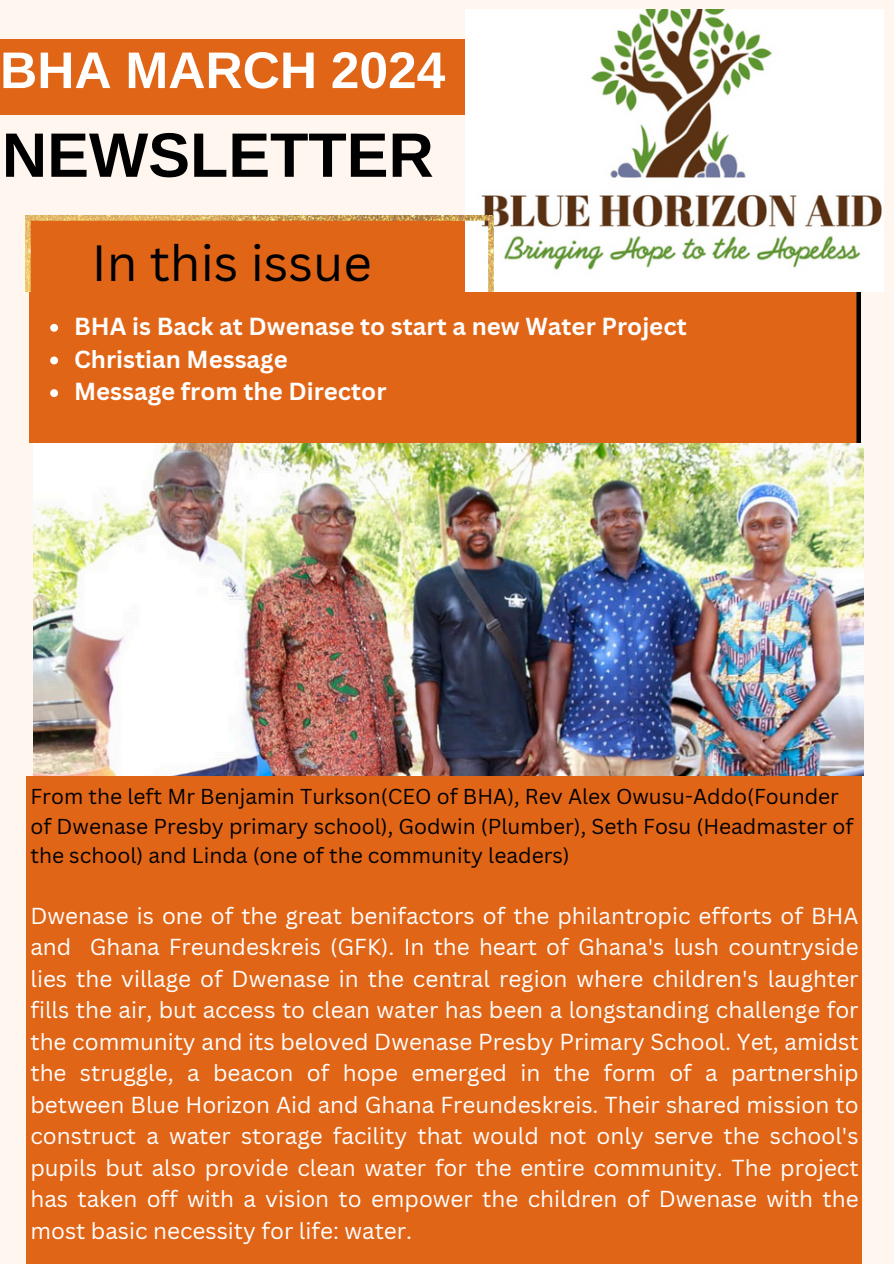
<style>
.page{position:relative;width:894px;height:1264px;background:#fff}
.page>*{position:absolute;margin:0;border:0;box-sizing:border-box;transform-origin:0 0}
.t1{font:62.7px "Ramabhadra";color:#000}
.t2{font:51.45px "Ramabhadra";color:#fff}
.t3{font:49.5px "Canva Sans";color:#000}
.t4{font:700 24px "Canva Sans";color:#fff}
.t5{font:22.5px/31.5px "Canva Sans";color:#fff;text-align:justify}
.t6{font:21px/29.2px "Canva Sans";color:#000}
</style>
<div class="page">
<div style="left:0;top:0;width:893px;height:1263px;background:#fff6ef"></div>
<div style="left:29px;top:216px;width:829px;height:227px;background:#e16517"></div>
<svg style="left:50px;top:324px;width:8px;height:8px"></svg>
<svg style="left:50px;top:356px;width:8px;height:8px"></svg>
<svg style="left:50px;top:389px;width:8px;height:8px"></svg>
<svg style="left:856px;top:291px;width:4px;height:152px"></svg>
<div style="left:0;top:39px;width:833px;height:76px;background:#e16517"></div>
<svg style="left:45px;top:215px;width:420px;height:1px"></svg>
<div style="left:26px;top:776px;width:835px;height:487px;background:#e16517"></div>
<img style="left:465px;top:10px;width:418px;height:281px">
<img style="left:26px;top:216px;width:467px;height:75px">
<img style="left:33px;top:443px;width:829px;height:332px">
<p class="t2" style="left:0;top:40px;width:446px">BHA MARCH 2024</p>
<p class="t1" style="left:2px;top:118px;width:433px">NEWSLETTER</p>
<h4 class="t3" style="left:92px;top:228px;width:281px">In this issue</h4>
<p class="t4" style="left:74px;top:309px;width:614px">BHA is Back at Dwenase to start a new Water Project</p>
<h2 class="t4" style="left:74px;top:342px;width:215px">Christian Message</h2>
<h1 class="t4" style="left:74px;top:375px;width:314px">Message from the Director</h1>
<p class="t6" style="left:30px;top:781px;width:824px">From the left Mr Benjamin Turkson(CEO of BHA), Rev Alex Owusu-Addo(Founder of Dwenase Presby primary school), Godwin (Plumber), Seth Fosu (Headmaster of the school) and Linda (one of the community leaders)</p>
<p class="t5" style="left:30px;top:899px;width:829px">Dwenase is one of the great benifactors of the philantropic efforts of BHA and Ghana Freundeskreis (GFK). In the heart of Ghana's lush countryside lies the village of Dwenase in the central region where children's laughter fills the air, but access to clean water has been a longstanding challenge for the community and its beloved Dwenase Presby Primary School. Yet, amidst the struggle, a beacon of hope emerged in the form of a partnership between Blue Horizon Aid and Ghana Freundeskreis. Their shared mission to construct a water storage facility that would not only serve the school's pupils but also provide clean water for the entire community. The project has taken off with a vision to empower the children of Dwenase with the most basic necessity for life: water.</p>
</div>
